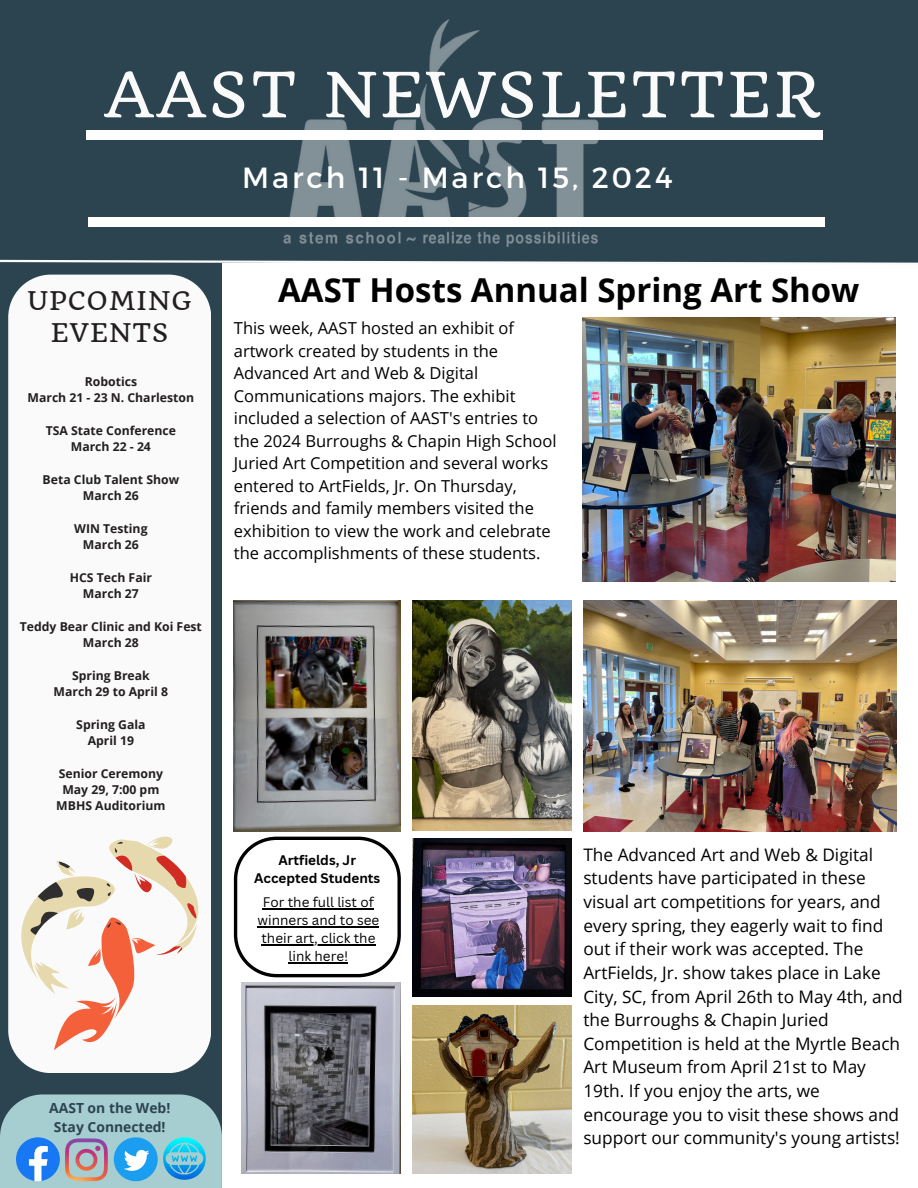
<style>
.page{position:relative;width:918px;height:1188px;background:#fff}
.page>*{position:absolute;margin:0;border:0;box-sizing:border-box;transform-origin:0 0}
.t1{font:60.75px "Quando";letter-spacing:.05em;color:#fafafa}
.t2{font:700 33px "Open Sans";color:#000}
.t3{font:29.1px "Montserrat";letter-spacing:.1em;color:#fff}
.t4{font:25.05px/31.5px "Quando";letter-spacing:.05em;color:#231f20;text-align:center}
.t5{font:17.25px/23.7px "Open Sans";color:#000}
.t6{font:16.5px/22.5px "Open Sans";color:#000}
.t7{font:700 13.95px "Open Sans";color:#2c4450}
.t8{font:13.5px/18px "Canva Sans";color:#000;text-align:center}
.t9{font:700 13.5px/18px "Canva Sans";color:#000;text-align:center}
.t10{font:700 12.3px "Open Sans";color:#231f20}
</style>
<div class="page">
<div style="left:384px;top:0;width:534px;height:262px;background:#2c4450"></div>
<div style="left:0;top:256px;width:222px;height:932px;background:#2c4450"></div>
<div style="left:0;top:0;width:543px;height:262px;background:#2c4450"></div>
<svg style="left:0;top:259px;width:918px;height:4px"></svg>
<img style="left:268px;top:20px;width:345px;height:227px">
<div style="left:87px;top:131px;width:736px;height:9px;background:#fff"></div>
<div style="left:88px;top:217px;width:736px;height:9px;background:#fff"></div>
<div style="left:8px;top:275px;width:203px;height:798px;background:#fafafa"></div>
<div style="left:0;top:1094px;width:222px;height:94px;background:#a6cdcf"></div>
<svg style="left:16px;top:1137px;width:92px;height:44px"></svg>
<svg style="left:114px;top:1137px;width:92px;height:45px"></svg>
<svg style="left:21px;top:837px;width:177px;height:213px;background:#f2ded4"></svg>
<img style="left:413px;top:839px;width:158px;height:157px">
<svg style="left:234px;top:837px;width:166px;height:140px"></svg>
<img style="left:234px;top:601px;width:166px;height:230px">
<img style="left:413px;top:1006px;width:158px;height:167px">
<img style="left:413px;top:601px;width:158px;height:229px">
<img style="left:583px;top:318px;width:313px;height:263px">
<img style="left:583px;top:601px;width:313px;height:230px">
<img style="left:241px;top:983px;width:160px;height:190px">
<hr style="left:263px;top:908px;width:111px;height:1px;background:#000">
<hr style="left:258px;top:926px;width:121px;height:1px;background:#000">
<hr style="left:261px;top:944px;width:115px;height:1px;background:#000">
<hr style="left:289px;top:962px;width:59px;height:1px;background:#000">
<h6 class="t1" style="left:104px;top:57px;width:717px">AAST NEWSLETTER</h6>
<h6 class="t3" style="left:242px;top:159px;width:432px">March 11 - March 15, 2024</h6>
<p class="t4" style="left:28px;top:285px;width:165px">UPCOMING<br>EVENTS</p>
<p class="t10" style="left:85px;top:373px;width:54px">Robotics</p>
<p class="t10" style="left:28px;top:389px;width:168px">March 21 - 23 N. Charleston</p>
<p class="t10" style="left:46px;top:422px;width:132px">TSA State Conference</p>
<p class="t10" style="left:71px;top:438px;width:82px">March 22 - 24</p>
<p class="t10" style="left:43px;top:471px;width:138px">Beta Club Talent Show</p>
<p class="t10" style="left:83px;top:487px;width:57px">March 26</p>
<p class="t10" style="left:74px;top:520px;width:75px">WIN Testing</p>
<p class="t10" style="left:83px;top:536px;width:57px">March 26</p>
<p class="t10" style="left:70px;top:569px;width:84px">HCS Tech Fair</p>
<p class="t10" style="left:83px;top:585px;width:57px">March 27</p>
<p class="t10" style="left:20px;top:618px;width:184px">Teddy Bear Clinic and Koi Fest</p>
<p class="t10" style="left:83px;top:634px;width:57px">March 28</p>
<p class="t10" style="left:72px;top:666px;width:79px">Spring Break</p>
<p class="t10" style="left:54px;top:683px;width:116px">March 29 to April 8</p>
<p class="t10" style="left:76px;top:715px;width:71px">Spring Gala</p>
<p class="t10" style="left:88px;top:732px;width:48px">April 19</p>
<p class="t10" style="left:59px;top:764px;width:106px">Senior Ceremony</p>
<p class="t10" style="left:62px;top:781px;width:99px">May 29, 7:00 pm</p>
<p class="t10" style="left:56px;top:797px;width:111px">MBHS Auditorium</p>
<p class="t7" style="left:49px;top:1098px;width:123px">AAST on the Web!</p>
<p class="t7" style="left:54px;top:1117px;width:113px">Stay Connected!</p>
<h2 class="t2" style="left:278px;top:267px;width:583px">AAST Hosts Annual Spring Art Show</h2>
<p class="t6" style="left:234px;top:317px;width:324px">This week, AAST hosted an exhibit of artwork created by students in the Advanced Art and Web &amp; Digital Communications majors. The exhibit included a selection of AAST's entries to the 2024 Burroughs &amp; Chapin High School Juried Art Competition and several works entered to ArtFields, Jr. On Thursday, friends and family members visited the exhibition to view the work and celebrate the accomplishments of these students.</p>
<h5 class="t9" style="left:254px;top:850px;width:128px">Artfields, Jr<br>Accepted Students</h5>
<p class="t8" style="left:258px;top:893px;width:123px">For the full list of winners and to see</p>
<p class="t8" style="left:261px;top:929px;width:115px">their art, click the link here!</p>
<p class="t5" style="left:583px;top:842px;width:321px">The Advanced Art and Web &amp; Digital students have participated in these visual art competitions for years, and every spring, they eagerly wait to find out if their work was accepted. The ArtFields, Jr. show takes place in Lake City, SC, from April 26th to May 4th, and the Burroughs &amp; Chapin Juried Competition is held at the Myrtle Beach Art Museum from April 21st to May 19th. If you enjoy the arts, we encourage you to visit these shows and support our community's young artists!</p>
</div>
